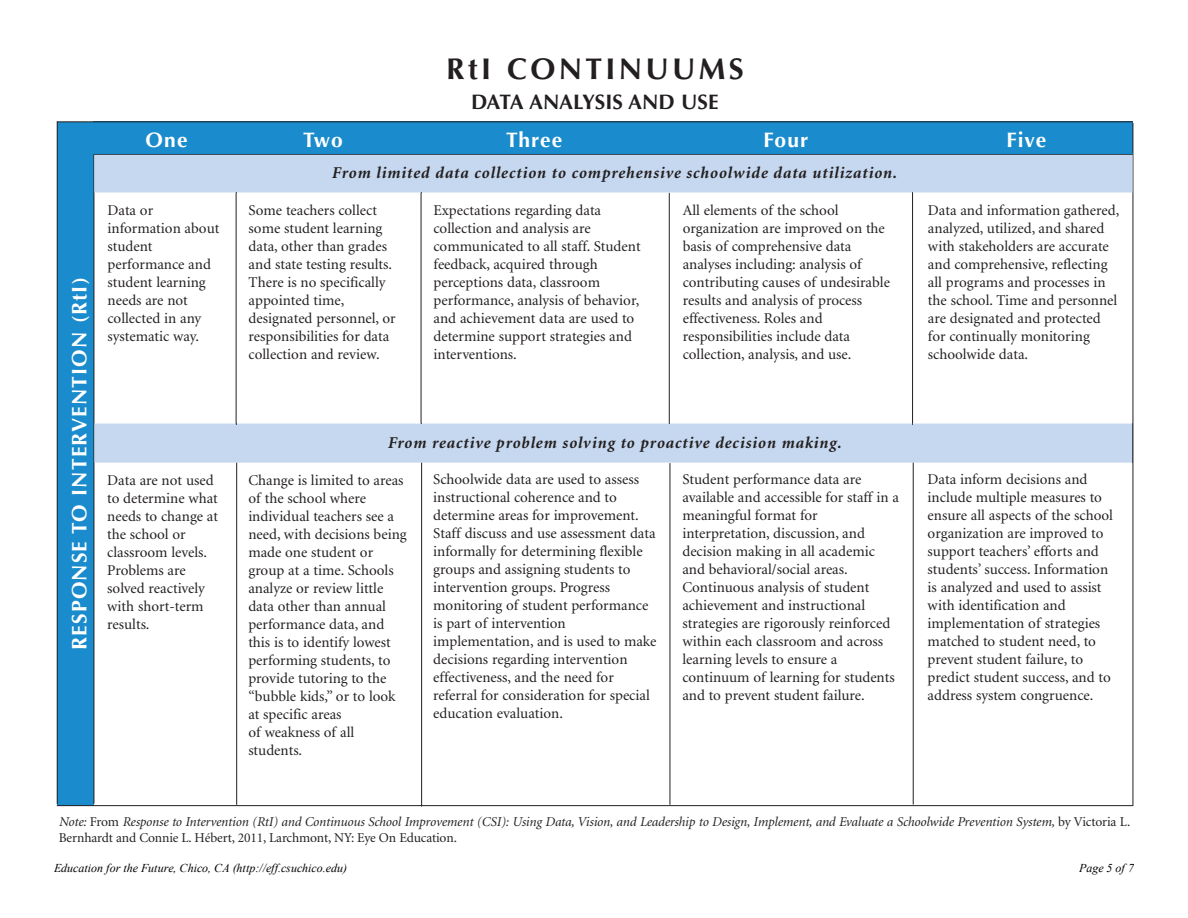
<style>
.page{position:relative;width:1188px;height:918px;background:#fff}
.page>*{position:absolute;margin:0;border:0;box-sizing:border-box;transform-origin:0 0}
.t1{font:700 30px "Optima";letter-spacing:.11em;color:#231f20}
.t2{font:700 21px "Optima";letter-spacing:.055em;color:#fff}
.t3{font:700 21px "Optima";color:#231f20}
.t4{font:italic 700 16.5px "Minion";letter-spacing:.05em;color:#231f20}
.t5{font:15px/18px "Minion";color:#231f20}
.t6{font:italic 13.5px/16.2px "Minion";letter-spacing:-.01em;color:#231f20}
.t7{font:italic 12px "Times New Roman";color:#000}
.s1{font-style:normal}
</style>
<div class="page">
<hr style="left:912px;top:192px;width:1px;height:233px;background:#231f20">
<hr style="left:669px;top:193px;width:1px;height:231px;background:#231f20">
<hr style="left:421px;top:192px;width:1px;height:232px;background:#231f20">
<hr style="left:236px;top:192px;width:1px;height:233px;background:#231f20">
<div style="left:93px;top:121px;width:1040px;height:33px;background:#1a8bcc"></div>
<div style="left:58px;top:122px;width:36px;height:683px;background:#1a8bcc"></div>
<hr style="left:57px;top:122px;width:1px;height:682px;background:#231f20">
<hr style="left:57px;top:121px;width:1076px;height:1px;background:#231f20">
<hr style="left:94px;top:154px;width:1039px;height:1px;background:#231f20">
<hr style="left:94px;top:154px;width:1px;height:650px;background:#231f20">
<hr style="left:1133px;top:123px;width:1px;height:683px;background:#231f20">
<hr style="left:57px;top:805px;width:1076px;height:1px;background:#231f20">
<div style="left:94px;top:424px;width:1039px;height:39px;background:#c6d8ef"></div>
<hr style="left:1133px;top:424px;width:1px;height:39px;background:#434b55">
<div style="left:94px;top:155px;width:1038px;height:38px;background:#c6d8ef"></div>
<hr style="left:94px;top:153px;width:1038px;height:1px;background:#1288ca">
<hr style="left:94px;top:154px;width:1038px;height:1px;background:#434b55">
<hr style="left:913px;top:463px;width:1px;height:341px;background:#231f20">
<hr style="left:670px;top:463px;width:1px;height:342px;background:#231f20">
<hr style="left:421px;top:463px;width:1px;height:344px;background:#231f20">
<hr style="left:236px;top:463px;width:1px;height:342px;background:#231f20">
<p class="t1" style="left:446px;top:57px;width:299px">RtI CONTINUUMS</p>
<p class="t3" style="left:471px;top:94px;width:249px">DATA ANALYSIS AND USE</p>
<p class="t2" style="left:146px;top:132px;width:43px">One</p>
<p class="t2" style="left:303px;top:132px;width:41px">Two</p>
<p class="t2" style="left:506px;top:132px;width:58px">Three</p>
<p class="t2" style="left:763px;top:132px;width:46px">Four</p>
<p class="t2" style="left:1006px;top:132px;width:41px">Five</p>
<p class="t2" style="left:71px;top:650px;width:374px;rotate:-90deg">RESPONSE TO INTERVENTION (RtI)</p>
<p class="t4" style="left:332px;top:166px;width:566px">From limited data collection to comprehensive schoolwide data utilization.</p>
<p class="t5" style="left:108px;top:202px;width:113px">Data or information about student performance and student learning needs are not collected in any systematic way.</p>
<p class="t5" style="left:249px;top:202px;width:149px">Some teachers collect some student learning data, other than grades and state testing results.<br>There is no specifically appointed time, designated personnel, or responsibilities for data collection and review.</p>
<p class="t5" style="left:434px;top:203px;width:209px">Expectations regarding data collection and analysis are communicated to all staff. Student feedback, acquired through perceptions data, classroom performance, analysis of behavior, and achievement data are used to determine support strategies and interventions.</p>
<p class="t5" style="left:683px;top:203px;width:209px">All elements of the school organization are improved on the basis of comprehensive data analyses including: analysis of contributing causes of undesirable results and analysis of process effectiveness. Roles and responsibilities include data collection, analysis, and use.</p>
<p class="t5" style="left:928px;top:203px;width:193px">Data and information gathered, analyzed, utilized, and shared with stakeholders are accurate and comprehensive, reflecting all programs and processes in the school. Time and personnel are designated and protected for continually monitoring schoolwide data.</p>
<p class="t4" style="left:387px;top:436px;width:455px">From reactive problem solving to proactive decision making.</p>
<p class="t5" style="left:107px;top:473px;width:112px">Data are not used to determine what needs to change at the school or classroom levels.<br>Problems are solved reactively with short-term results.</p>
<p class="t5" style="left:248px;top:473px;width:160px">Change is limited to areas of the school where individual teachers see a need, with decisions being made one student or group at a time. Schools analyze or review little data other than annual performance data, and this is to identify lowest performing students, to provide tutoring to the “bubble kids,” or to look at specific areas<br>of weakness of all students.</p>
<p class="t5" style="left:433px;top:472px;width:225px">Schoolwide data are used to assess instructional coherence and to determine areas for improvement.<br>Staff discuss and use assessment data informally for determining flexible groups and assigning students to intervention groups. Progress monitoring of student performance is part of intervention implementation, and is used to make decisions regarding intervention effectiveness, and the need for referral for consideration for special education evaluation.</p>
<p class="t5" style="left:682px;top:472px;width:218px">Student performance data are available and accessible for staff in a meaningful format for interpretation, discussion, and decision making in all academic and behavioral/social areas.<br>Continuous analysis of student achievement and instructional strategies are rigorously reinforced within each classroom and across learning levels to ensure a continuum of learning for students and to prevent student failure.</p>
<p class="t5" style="left:928px;top:472px;width:187px">Data inform decisions and include multiple measures to ensure all aspects of the school organization are improved to support teachers’ efforts and students’ success. Information is analyzed and used to assist with identification and implementation of strategies matched to student need, to prevent student failure, to predict student success, and to address system congruence.</p>
<p class="t6" style="left:59px;top:814px;width:1073px">Note: <span class="s1">From</span> Response to Intervention (RtI) and Continuous School Improvement (CSI): Using Data, Vision, and Leadership to Design, Implement, and Evaluate a Schoolwide Prevention System, <span class="s1">by Victoria L.<br>Bernhardt and Connie L. Hébert, 2011, Larchmont, NY: Eye On Education.</span></p>
<p class="t7" style="left:54px;top:861px;width:295px">Education for the Future, Chico, CA (http://eff.csuchico.edu)</p>
<p class="t7" style="left:1079px;top:861px;width:56px">Page 5 of 7</p>
</div>
